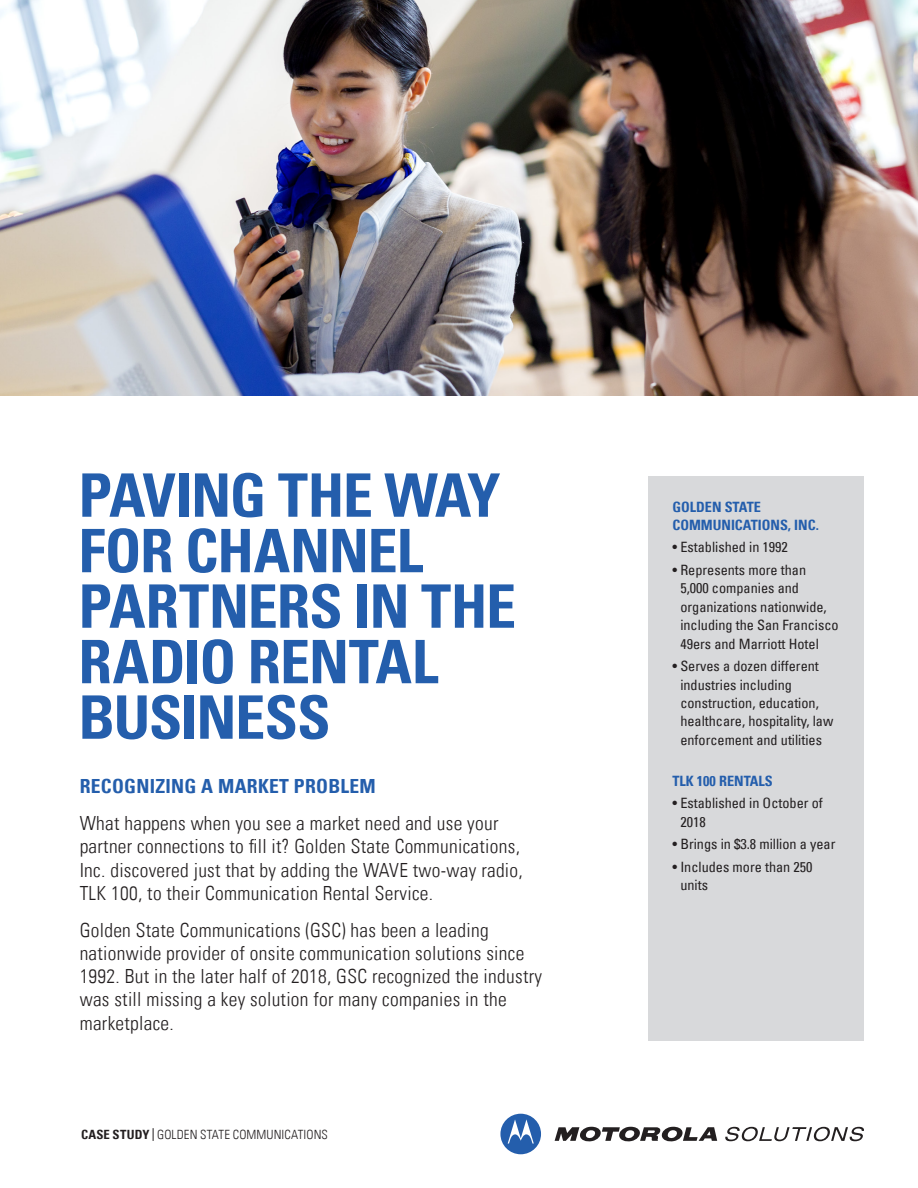
<style>
.page{position:relative;width:918px;height:1188px;background:#fff}
.page>*{position:absolute;margin:0;border:0;box-sizing:border-box;transform-origin:0 0}
.t1{font:700 condensed 60px/55.5px "Univers LT";letter-spacing:-.02em;color:#245eac}
.t2{font:300 condensed 19.5px/23.2px "Univers LT";letter-spacing:.015em;color:#231f20}
.t3{font:700 condensed 19.5px "Univers LT";letter-spacing:.015em;color:#245eac}
.t4{font:condensed 14.25px/18.3px "Univers LT";color:#231f20}
.t5{font:700 condensed 14.25px/18.3px "Univers LT";color:#245eac}
.t6{font:300 condensed 12.75px "Univers LT";letter-spacing:.005em;color:#231f20}
.s1{font-weight:700}
</style>
<div class="page">
<img style="left:0;top:0;width:918px;height:395px">
<svg style="left:555px;top:1127px;width:162px;height:15px"></svg>
<svg style="left:500px;top:1114px;width:41px;height:40px"></svg>
<svg style="left:725px;top:1127px;width:139px;height:14px"></svg>
<div style="left:648px;top:476px;width:216px;height:564px;background:#d8d9db"></div>
<svg style="left:153px;top:1128px;width:1px;height:13px"></svg>
<h1 class="t1" style="left:79px;top:467px;width:439px">PAVING THE WAY<br>FOR CHANNEL<br>PARTNERS IN THE<br>RADIO RENTAL<br>BUSINESS</h1>
<p class="t3" style="left:80px;top:775px;width:298px">RECOGNIZING A MARKET PROBLEM</p>
<p class="t2" style="left:80px;top:812px;width:445px">What happens when you see a market need and use your partner connections to fill it? Golden State Communications, Inc. discovered just that by adding the WAVE two-way radio, TLK 100, to their Communication Rental Service.</p>
<p class="t2" style="left:80px;top:918px;width:464px">Golden State Communications (GSC) has been a leading nationwide provider of onsite communication solutions since 1992. But in the later half of 2018, GSC recognized the industry was still missing a key solution for many companies in the marketplace.</p>
<p class="t6" style="left:81px;top:1127px;width:248px"><span class="s1">CASE STUDY</span> GOLDEN STATE COMMUNICATIONS</p>
<p class="t5" style="left:672px;top:497px;width:148px">GOLDEN STATE<br>COMMUNICATIONS, INC.</p>
<p class="t4" style="left:672px;top:538px;width:117px">• Established in 1992</p>
<p class="t4" style="left:680px;top:561px;width:160px;text-indent:-8px">• Represents more than<br>5,000 companies and organizations nationwide, including the San Francisco<br>49ers and Marriott Hotel</p>
<p class="t4" style="left:680px;top:657px;width:155px;text-indent:-8px">• Serves a dozen different industries including construction, education, healthcare, hospitality, law enforcement and utilities</p>
<p class="t5" style="left:672px;top:771px;width:102px">TLK 100 RENTALS</p>
<p class="t4" style="left:680px;top:794px;width:144px;text-indent:-8px">• Established in October of<br>2018</p>
<p class="t4" style="left:672px;top:835px;width:164px">• Brings in $3.8 million a year</p>
<p class="t4" style="left:680px;top:858px;width:134px;text-indent:-8px">• Includes more than 250 units</p>
</div>
